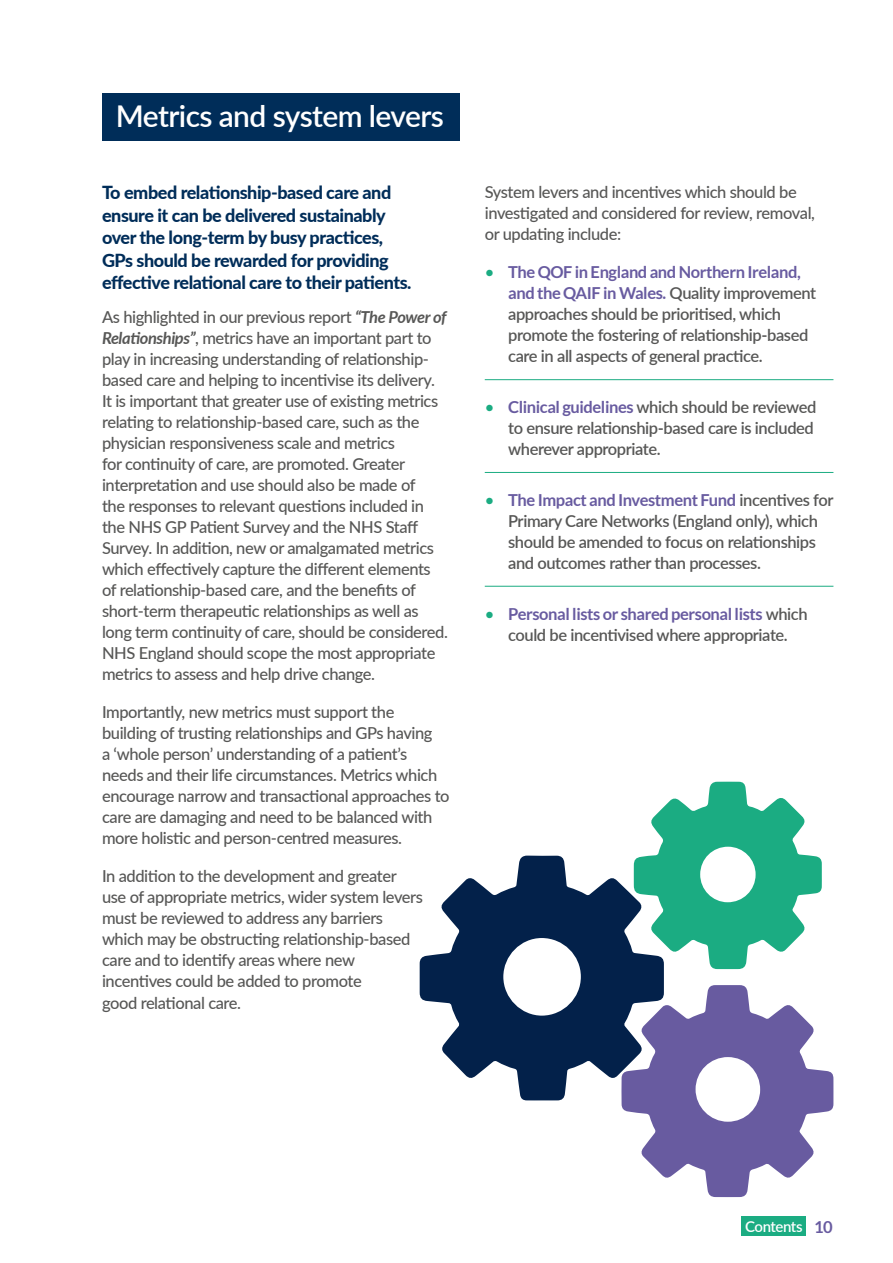
<style>
.page{position:relative;width:893px;height:1263px;background:#fff}
.page>*{position:absolute;margin:0;border:0;box-sizing:border-box;transform-origin:0 0}
.t1{font:600 30px "Lato";letter-spacing:-.02em;color:#fff}
.t2{font:800 18px/22.5px "Lato";letter-spacing:-.025em;color:#002d59}
.t3{font:500 16.5px/21px "Lato";letter-spacing:-.025em;color:#575756}
.t4{font:600 16.5px/21px "Lato";letter-spacing:-.025em;color:#575756}
.t5{font:600 15px "Lato";letter-spacing:-.035em;color:#fff}
.s1{font-weight:700;font-style:italic}
.s2{font-weight:500;color:#1bac82}
.s3{font-weight:700;color:#685ba0}
.s4{font-weight:700;font-size:16.5px;color:#685ba0}
</style>
<div class="page">
<hr style="left:485px;top:586px;width:348px;height:1px;background:#1bac82">
<hr style="left:485px;top:472px;width:348px;height:1px;background:#1bac82">
<hr style="left:485px;top:379px;width:348px;height:1px;background:#1bac82">
<div style="left:102px;top:94px;width:357px;height:47px;background:#002d59"></div>
<svg style="left:420px;top:855px;width:244px;height:245px;fill:#03214a"></svg>
<svg style="left:621px;top:985px;width:212px;height:212px"></svg>
<svg style="left:634px;top:782px;width:188px;height:187px"></svg>
<div style="left:741px;top:1216px;width:65px;height:20px;background:#1bac82"></div>
<p class="t1" style="left:116px;top:95px;width:330px">Metrics and system levers</p>
<p class="t2" style="left:102px;top:181px;width:311px">To embed relationship-based care and ensure it can be delivered sustainably over the long-term by busy practices, GPs should be rewarded for providing effective relational care to their patients.</p>
<p class="t3" style="left:102px;top:306px;width:346px">As highlighted in our previous report <span class="s1">“The Power of<br>Relationships”</span>, metrics have an important part to</p>
<p class="t3" style="left:102px;top:348px;width:338px">play in increasing understanding of relationship&shy;based care and helping to incentivise its delivery.<br>It is important that greater use of existing metrics relating to relationship-based care, such as the</p>
<p class="t3" style="left:102px;top:432px;width:295px">physician responsiveness scale and metrics</p>
<p class="t3" style="left:102px;top:453px;width:347px">for continuity of care, are promoted. Greater interpretation and use should also be made of<br>the responses to relevant questions included in the NHS GP Patient Survey and the NHS Staff Survey. In addition, new or amalgamated metrics which effectively capture the different elements of relationship-based care, and the benefits of short-term therapeutic relationships as well as long term continuity of care, should be considered.<br>NHS England should scope the most appropriate metrics to assess and help drive change.</p>
<p class="t3" style="left:102px;top:701px;width:349px">Importantly, new metrics must support the building of trusting relationships and GPs having<br>a ‘whole person’ understanding of a patient’s needs and their life circumstances. Metrics which encourage narrow and transactional approaches to</p>
<p class="t3" style="left:102px;top:806px;width:332px">care are damaging and need to be balanced with</p>
<p class="t3" style="left:102px;top:827px;width:301px">more holistic and person-centred measures.</p>
<p class="t3" style="left:102px;top:865px;width:296px">In addition to the development and greater</p>
<p class="t3" style="left:102px;top:886px;width:322px">use of appropriate metrics, wider system levers must be reviewed to address any barriers</p>
<p class="t3" style="left:102px;top:928px;width:310px">which may be obstructing relationship-based care and to identify areas where new incentives could be added to promote<br>good relational care.</p>
<p class="t3" style="left:485px;top:181px;width:332px">System levers and incentives which should be investigated and considered for review, removal, or updating include:</p>
<p class="t4" style="left:508px;top:261px;width:309px;text-indent:-23px"><span class="s2">•</span> <span class="s3">The QOF in England and Northern Ireland, and the QAIF in Wales.</span> Quality improvement approaches should be prioritised, which promote the fostering of relationship-based care in all aspects of general practice.</p>
<p class="t4" style="left:508px;top:396px;width:310px;text-indent:-23px"><span class="s2">•</span> <span class="s3">Clinical guidelines</span> which should be reviewed to ensure relationship-based care is included wherever appropriate.</p>
<p class="t4" style="left:508px;top:489px;width:327px;text-indent:-23px"><span class="s2">•</span> <span class="s3">The Impact and Investment Fund</span> incentives for Primary Care Networks (England only), which should be amended to focus on relationships and outcomes rather than processes.</p>
<p class="t4" style="left:485px;top:602px;width:324px;text-align:center"><span class="s2">•</span> <span class="s3">Personal lists or shared personal lists</span> which could be incentivised where appropriate.</p>
<p class="t5" style="left:745px;top:1215px;width:89px">Contents <span class="s4">10</span></p>
</div>
